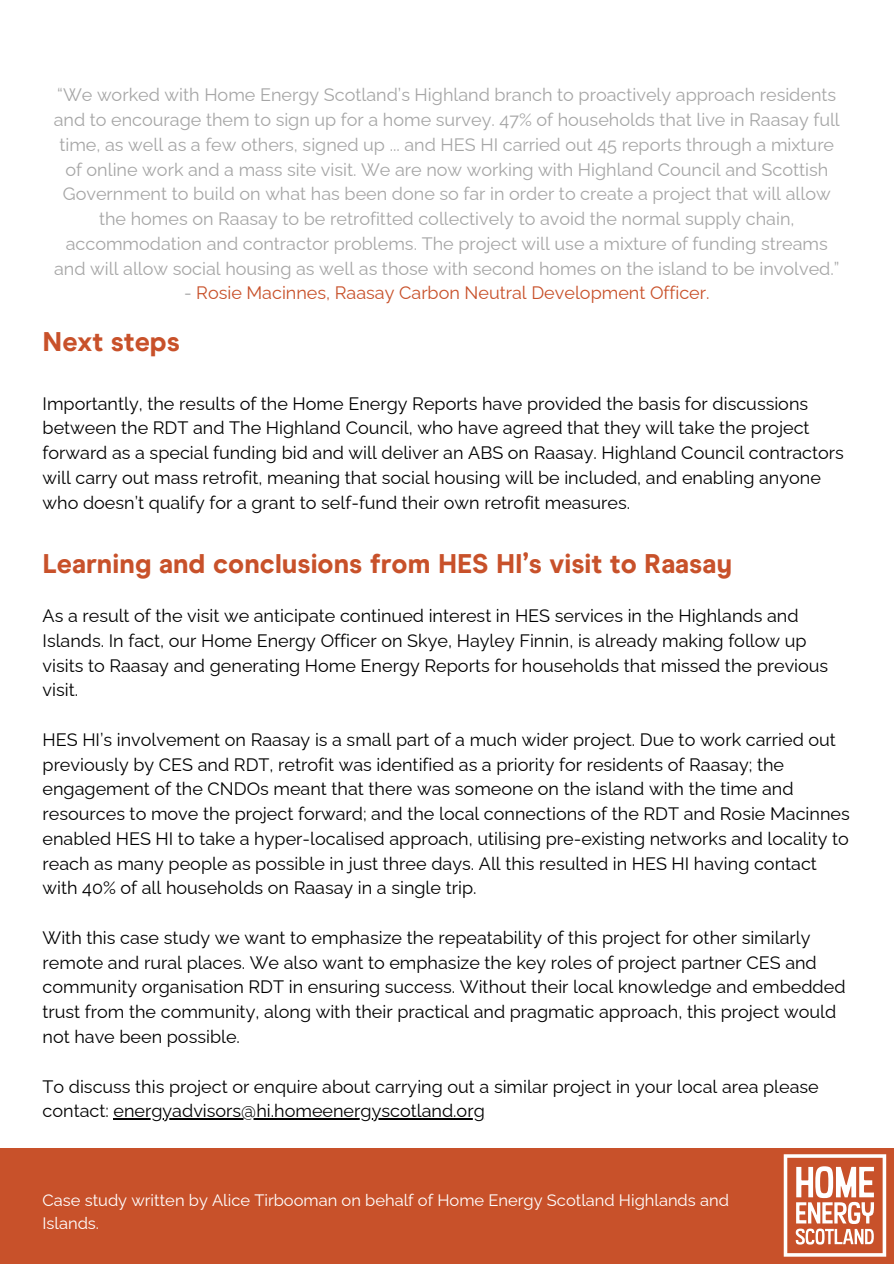
<style>
.page{position:relative;width:894px;height:1264px;background:#fff}
.page>*{position:absolute;margin:0;border:0;box-sizing:border-box;transform-origin:0 0}
.t1{font:800 27px "Modern Era";color:#c8512a}
.t2{font:18px/24.8px "Raleway";color:#000}
.t3{font:18px/24.8px "Raleway";color:#a6a6a6;text-align:center}
.t4{font:18px "Raleway";color:#c8512a}
.t5{font:16.5px/22.5px "Raleway";color:#fff}
.s1{color:#a6a6a6}
</style>
<div class="page">
<div style="left:0;top:1147px;width:893px;height:116px;background:#c8512a"></div>
<svg style="left:783px;top:1154px;width:102px;height:102px"></svg>
<hr style="left:113px;top:1118px;width:371px;height:1px;background:#000">
<p class="t3" style="left:54px;top:83px;width:787px">“We worked with Home Energy Scotland’s Highland branch to proactively approach residents and to encourage them to sign up for a home survey. 47% of households that live in Raasay full time, as well as a few others, signed up ... and HES HI carried out 45 reports through a mixture of online work and a mass site visit. We are now working with Highland Council and Scottish Government to build on what has been done so far in order to create a project that will allow the homes on Raasay to be retrofitted collectively to avoid the normal supply chain, accommodation and contractor problems. The project will use a mixture of funding streams and will allow social housing as well as those with second homes on the island to be involved.”</p>
<p class="t4" style="left:184px;top:282px;width:527px"><span class="s1">-</span> Rosie Macinnes, Raasay Carbon Neutral Development Officer.</p>
<h1 class="t1" style="left:43px;top:325px;width:139px">Next steps</h1>
<p class="t2" style="left:43px;top:391px;width:802px">Importantly, the results of the Home Energy Reports have provided the basis for discussions between the RDT and The Highland Council, who have agreed that they will take the project forward as a special funding bid and will deliver an ABS on Raasay. Highland Council contractors will carry out mass retrofit, meaning that social housing will be included, and enabling anyone who doesn’t qualify for a grant to self-fund their own retrofit measures.</p>
<h1 class="t1" style="left:43px;top:547px;width:691px">Learning and conclusions from HES HI’s visit to Raasay</h1>
<p class="t2" style="left:43px;top:603px;width:787px">As a result of the visit we anticipate continued interest in HES services in the Highlands and Islands. In fact, our Home Energy Officer on Skye, Hayley Finnin, is already making follow up visits to Raasay and generating Home Energy Reports for households that missed the previous visit.</p>
<p class="t2" style="left:43px;top:727px;width:808px">HES HI’s involvement on Raasay is a small part of a much wider project. Due to work carried out previously by CES and RDT, retrofit was identified as a priority for residents of Raasay; the engagement of the CNDOs meant that there was someone on the island with the time and resources to move the project forward; and the local connections of the RDT and Rosie Macinnes enabled HES HI to take a hyper-localised approach, utilising pre-existing networks and locality to reach as many people as possible in just three days. All this resulted in HES HI having contact with 40% of all households on Raasay in a single trip.</p>
<p class="t2" style="left:43px;top:925px;width:804px">With this case study we want to emphasize the repeatability of this project for other similarly remote and rural places. We also want to emphasize the key roles of project partner CES and community organisation RDT in ensuring success. Without their local knowledge and embedded trust from the community, along with their practical and pragmatic approach, this project would not have been possible.</p>
<p class="t2" style="left:43px;top:1073px;width:777px">To discuss this project or enquire about carrying out a similar project in your local area please contact: energyadvisors@hi.homeenergyscotland.org</p>
<p class="t5" style="left:43px;top:1189px;width:687px">Case study written by Alice Tirbooman on behalf of Home Energy Scotland Highlands and<br>Islands.</p>
</div>
